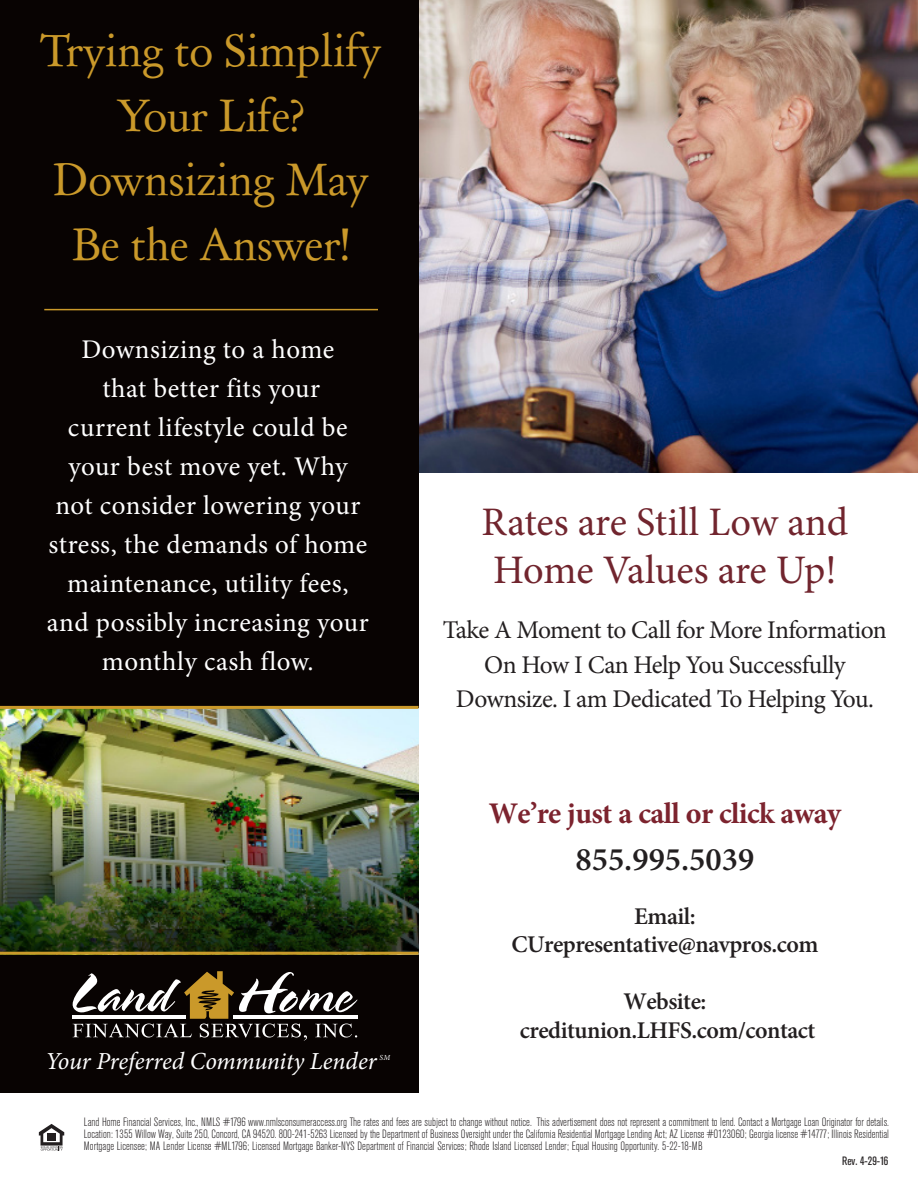
<style>
.page{position:relative;width:918px;height:1188px;background:#fff}
.page>*{position:absolute;margin:0;border:0;box-sizing:border-box;transform-origin:0 0}
.t1{font:43.5px/64.5px "Day Roman";letter-spacing:-.025em;color:#ca992a;text-align:center}
.t2{font:40.5px/48.6px "Minion Pro";letter-spacing:-.01em;color:#71252e}
.t3{font:600 33px "Minion Pro";color:#231f20}
.t4{font:700 30px "Minion Pro";letter-spacing:-.02em;color:#7c232e}
.t5{font:27px/39px "Minion Pro";letter-spacing:.015em;color:#fff;text-align:center}
.t6{font:25.5px/34.5px "Minion Pro";letter-spacing:-.025em;color:#231f20;text-align:center}
.t7{font:italic 24.45px "Minion Pro";letter-spacing:-.005em;color:#fff}
.t8{font:600 24px/28.5px "Minion Pro";letter-spacing:-.02em;color:#231f20;text-align:center}
.t9{font:300 condensed 12px/12px "Akzidenz Grotesk BE";color:#231f20;text-align:justify}
.t10{font:condensed 12px "Akzidenz Grotesk BE";color:#231f20}
.t11{font:italic 7.8px "Minion Pro";color:#fff}
</style>
<div class="page">
<img style="left:418px;top:0;width:500px;height:472px">
<div style="left:0;top:0;width:418px;height:1093px;background:#080302"></div>
<img style="left:0;top:709px;width:418px;height:68px">
<img style="left:0;top:777px;width:418px;height:175px">
<svg style="left:39px;top:1124px;width:25px;height:27px"></svg>
<hr style="left:44px;top:309px;width:334px;height:1px;background:#ca992a">
<svg style="left:73px;top:971px;width:284px;height:70px"></svg>
<hr style="left:0;top:706px;width:418px;height:3px;background:#ca992a">
<hr style="left:0;top:952px;width:418px;height:3px;background:#ca992a">
<p class="t1" style="left:40px;top:18px;width:344px">Trying to Simplify<br>Your Life?<br>Downsizing May<br>Be the Answer!</p>
<p class="t5" style="left:47px;top:330px;width:323px">Downsizing to a home<br>that better fits your<br>current lifestyle could be your best move yet. Why not consider lowering your stress, the demands of home maintenance, utility fees, and possibly increasing your monthly cash flow.</p>
<p class="t7" style="left:45px;top:1044px;width:333px">Your Preferred Community Lender</p>
<p class="t11" style="left:379px;top:1052px;width:12px">SM</p>
<p class="t2" style="left:482px;top:498px;width:368px">Rates are Still Low and<br>Home Values are Up!</p>
<p class="t6" style="left:443px;top:613px;width:445px">Take A Moment to Call for More Information<br>On How I Can Help You Successfully<br>Downsize. I am Dedicated To Helping You.</p>
<p class="t4" style="left:489px;top:793px;width:354px">We’re just a call or click away</p>
<p class="t3" style="left:576px;top:836px;width:180px">855.995.5039</p>
<p class="t8" style="left:511px;top:902px;width:309px">Email:<br>CUrepresentative@navpros.com</p>
<p class="t8" style="left:520px;top:987px;width:297px">Website: creditunion.LHFS.com/contact</p>
<p class="t9" style="left:84px;top:1116px;width:807px">Land Home Financial Services, Inc., NMLS #1796 www.nmlsconsumeraccess.org The rates and fees are subject to change without notice. This advertisement does not represent a commitment to lend. Contact a Mortgage Loan Originator for details.<br>Location: 1355 Willow Way, Suite 250, Concord, CA 94520. 800-241-5263 Licensed by the Department of Business Oversight under the California Residential Mortgage Lending Act; AZ License #0123060; Georgia license #14777; Illinois Residential Mortgage Licensee; MA Lender License #ML1796; Licensed Mortgage Banker-NYS Department of Financial Services; Rhode Island Licensed Lender; Equal Housing Opportunity. 5-22-18-MB</p>
<p class="t10" style="left:842px;top:1154px;width:48px">Rev. 4-29-16</p>
</div>
